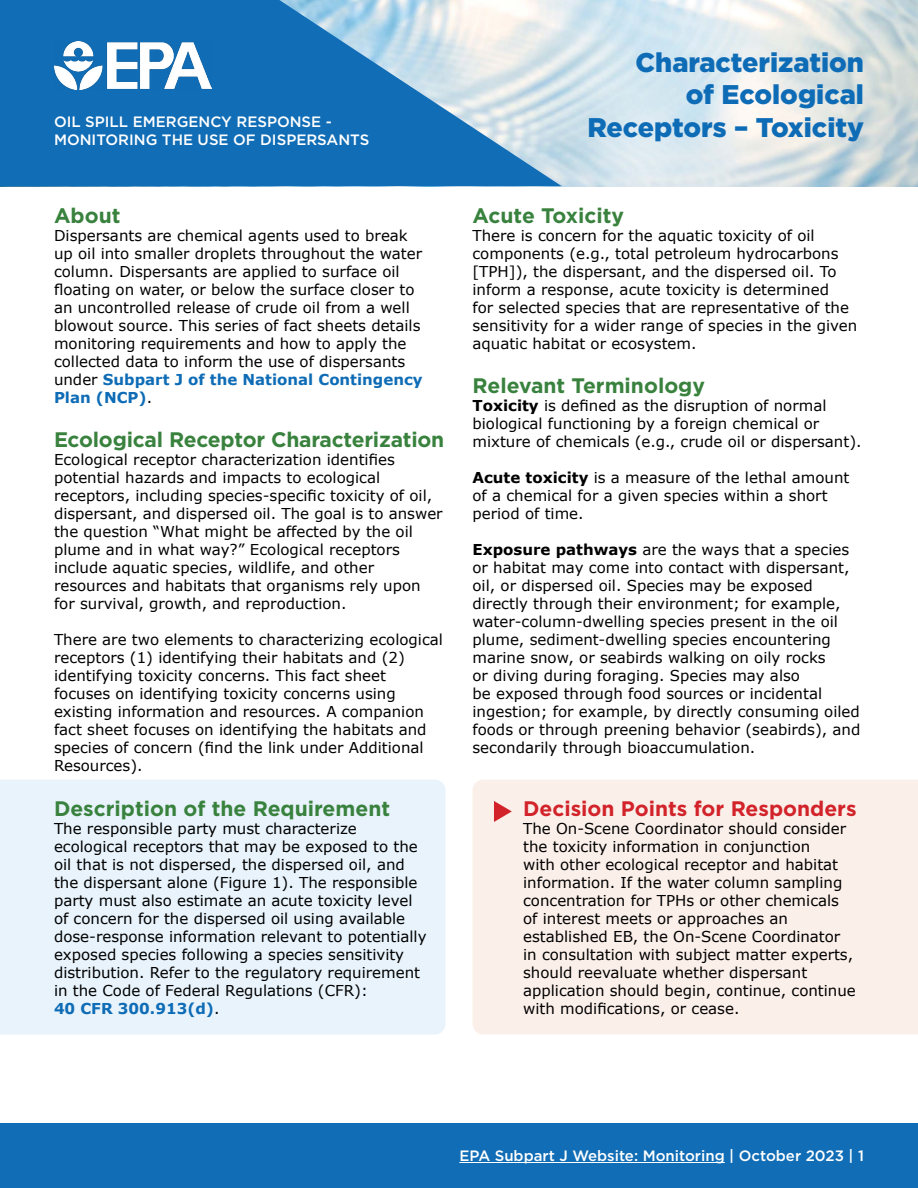
<style>
.page{position:relative;width:918px;height:1188px;background:#fff}
.page>*{position:absolute;margin:0;border:0;box-sizing:border-box;transform-origin:0 0}
.t1{font:900 27px/32.4px "Gotham HTF";color:#0e6cb6;text-align:right}
.t2{font:700 21px "Gotham";color:#39823e}
.t3{font:700 21px "Gotham";color:#d2232a}
.t4{font:15px/18px "Verdana";color:#000}
.t5{font:500 15px/18px "Gotham";color:#fff}
.t6{font:700 15px "Verdana";color:#0e6cb6}
.s1{font-weight:700;color:#0e6cb6}
.s2{font-weight:400;color:#000}
.s3{font-weight:700}
</style>
<div class="page">
<svg style="left:0;top:0;width:562px;height:186px;background:#458dc4"></svg>
<div style="left:0;top:780px;width:446px;height:255px;background:#e8f3fb"></div>
<div style="left:0;top:1123px;width:918px;height:65px;background:#106db6"></div>
<hr style="left:459px;top:1162px;width:266px;height:1px;background:#fff">
<img style="left:54px;top:42px;width:157px;height:48px">
<div style="left:473px;top:780px;width:445px;height:255px;background:#fbefea"></div>
<svg style="left:494px;top:801px;width:18px;height:21px"></svg>
<p class="t5" style="left:54px;top:112px;width:317px">OIL SPILL EMERGENCY RESPONSE -<br>MONITORING THE USE OF DISPERSANTS</p>
<h2 class="t2" style="left:54px;top:202px;width:68px">About</h2>
<p class="t4" style="left:54px;top:227px;width:370px">Dispersants are chemical agents used to break up oil into smaller droplets throughout the water column. Dispersants are applied to surface oil floating on water, or below the surface closer to an uncontrolled release of crude oil from a well blowout source. This series of fact sheets details monitoring requirements and how to apply the collected data to inform the use of dispersants under <span class="s1">Subpart J of the National Contingency Plan (NCP)</span>.</p>
<h2 class="t2" style="left:54px;top:425px;width:392px">Ecological Receptor Characterization</h2>
<p class="t4" style="left:54px;top:450px;width:390px">Ecological receptor characterization identifies potential hazards and impacts to ecological receptors, including species-specific toxicity of oil, dispersant, and dispersed oil. The goal is to answer the question “What might be affected by the oil plume and in what way?” Ecological receptors include aquatic species, wildlife, and other resources and habitats that organisms rely upon for survival, growth, and reproduction.</p>
<p class="t4" style="left:54px;top:630px;width:390px">There are two elements to characterizing ecological receptors (1) identifying their habitats and (2) identifying toxicity concerns. This fact sheet focuses on identifying toxicity concerns using existing information and resources. A companion fact sheet focuses on identifying the habitats and species of concern (find the link under Additional Resources).</p>
<h2 class="t2" style="left:54px;top:795px;width:338px">Description of the Requirement</h2>
<p class="t4" style="left:54px;top:820px;width:374px">The responsible party must characterize ecological receptors that may be exposed to the oil that is not dispersed, the dispersed oil, and the dispersant alone (Figure 1). The responsible party must also estimate an acute toxicity level of concern for the dispersed oil using available dose-response information relevant to potentially exposed species following a species sensitivity distribution. Refer to the regulatory requirement in the Code of Federal Regulations (CFR):</p>
<p class="t6" style="left:54px;top:999px;width:167px">40 CFR 300.913(d)<span class="s2">.</span></p>
<h1 class="t1" style="left:587px;top:46px;width:278px">Characterization<br>of Ecological<br>Receptors – Toxicity</h1>
<h2 class="t2" style="left:472px;top:202px;width:153px">Acute Toxicity</h2>
<p class="t4" style="left:472px;top:227px;width:386px">There is concern for the aquatic toxicity of oil components (e.g., total petroleum hydrocarbons [TPH]), the dispersant, and the dispersed oil. To inform a response, acute toxicity is determined<br>for selected species that are representative of the sensitivity for a wider range of species in the given aquatic habitat or ecosystem.</p>
<h2 class="t2" style="left:472px;top:371px;width:234px">Relevant Terminology</h2>
<p class="t4" style="left:472px;top:396px;width:391px"><span class="s3">Toxicity</span> is defined as the disruption of normal biological functioning by a foreign chemical or mixture of chemicals (e.g., crude oil or dispersant).</p>
<p class="t4" style="left:472px;top:468px;width:378px"><span class="s3">Acute toxicity</span> is a measure of the lethal amount of a chemical for a given species within a short period of time.</p>
<p class="t4" style="left:472px;top:540px;width:389px"><span class="s3">Exposure pathways</span> are the ways that a species or habitat may come into contact with dispersant, oil, or dispersed oil. Species may be exposed directly through their environment; for example, water-column-dwelling species present in the oil plume, sediment-dwelling species encountering marine snow, or seabirds walking on oily rocks<br>or diving during foraging. Species may also<br>be exposed through food sources or incidental ingestion; for example, by directly consuming oiled foods or through preening behavior (seabirds), and secondarily through bioaccumulation.</p>
<h2 class="t3" style="left:523px;top:795px;width:335px">Decision Points for Responders</h2>
<p class="t4" style="left:523px;top:820px;width:334px">The On-Scene Coordinator should consider the toxicity information in conjunction<br>with other ecological receptor and habitat information. If the water column sampling concentration for TPHs or other chemicals of interest meets or approaches an established EB, the On-Scene Coordinator in consultation with subject matter experts, should reevaluate whether dispersant application should begin, continue, continue with modifications, or cease.</p>
<p class="t5" style="left:459px;top:1147px;width:406px">EPA Subpart J Website: Monitoring | October 2023 | 1</p>
</div>
